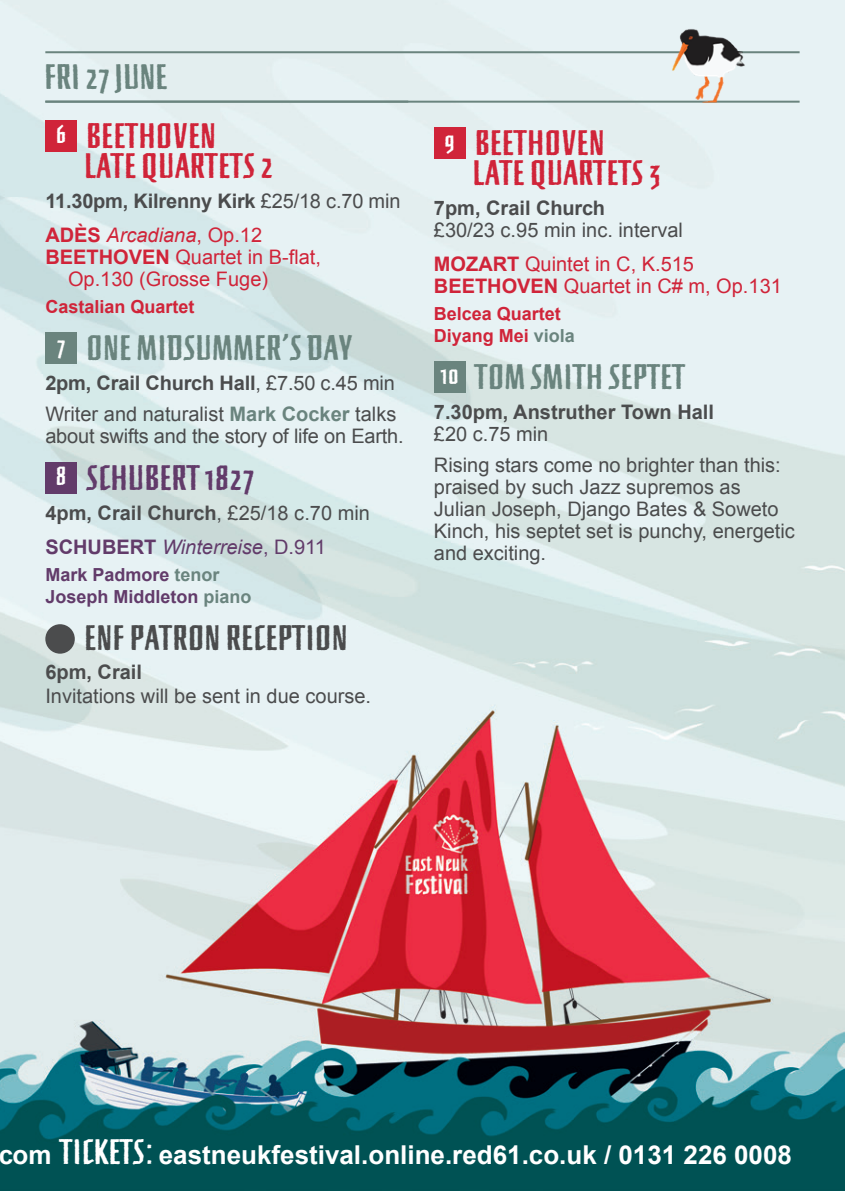
<style>
.page{position:relative;width:845px;height:1191px;background:#fff}
.page>*{position:absolute;margin:0;border:0;box-sizing:border-box;transform-origin:0 0}
.t1{font:700 32px/58.4px "Newberlin Rough OT";letter-spacing:.01em;color:#6a847e}
.t2{font:700 32px/30px "Newberlin Rough OT";letter-spacing:.01em;color:#d02439}
.t3{font:700 32px "Newberlin Rough OT";letter-spacing:.01em;color:#4b4c4d}
.t4{font:700 32px "Newberlin Rough OT";color:#623b6a}
.t5{font:700 26px "Arial";color:#fff}
.t6{font:20px/22px "Arial";color:#4b4c4d}
.t7{font:700 20px/33.4px "Arial";color:#4b4c4d}
.t8{font:20px/22px "Arial";color:#d02439}
.t9{font:700 18px/21.6px "Arial";color:#d02439}
.t10{font:700 18px/21.6px "Arial";color:#623b6a}
.s1{font-size:24px;color:#fff}
.s2{color:#d02439}
.s3{font-weight:400}
.s4{font-weight:400;font-style:italic;color:#d02439}
.s5{font-weight:400;color:#d02439}
.s6{font-weight:700}
.s7{font-weight:700;color:#6a847e}
.s8{color:#623b6a}
.s9{font-weight:400;font-style:italic;color:#623b6a}
.s10{font-weight:400;color:#623b6a}
.s11{color:#6a847e}
.s12{font-weight:700;color:#d02439}
.s13{font-family:"Newberlin Rough OT";font-size:32px}
</style>
<div class="page">
<img style="left:0;top:0;width:845px;height:1191px">
<hr style="left:45px;top:51px;width:754px;height:2px;background:#6a847e">
<div style="left:45px;top:120px;width:32px;height:32px;background:#d02439"></div>
<div style="left:45px;top:332px;width:32px;height:32px;background:#6a847e"></div>
<div style="left:45px;top:462px;width:32px;height:32px;background:#623b6a"></div>
<div style="left:45px;top:624px;width:30px;height:29px;background:#4b4c4d;border-radius:50%"></div>
<div style="left:434px;top:127px;width:31px;height:32px;background:#d02439"></div>
<div style="left:434px;top:361px;width:31px;height:31px;background:#6a847e"></div>
<hr style="left:45px;top:101px;width:754px;height:2px;background:#6a847e">
<img style="left:662px;top:12px;width:94px;height:96px">
<h1 class="t1" style="left:56px;top:48px;width:165px;text-indent:-11px">FRI 27 JUNE<br><span class="s1">6</span> <span class="s2">BEETHOVEN</span></h1>
<h1 class="t2" style="left:85px;top:150px;width:193px">LATE QUARTETS 2</h1>
<p class="t7" style="left:45px;top:185px;width:356px">11.30pm, Kilrenny Kirk <span class="s3">£25/18 c.70 min<br></span><span class="s2">ADÈS</span> <span class="s4">Arcadiana</span><span class="s5">, Op.12</span></p>
<p class="t8" style="left:68px;top:246px;width:254px;text-indent:-23px"><span class="s6">BEETHOVEN</span> Quartet in B-flat,<br>Op.130 (Grosse Fuge)</p>
<p class="t9" style="left:45px;top:296px;width:151px">Castalian Quartet</p>
<h1 class="t1" style="left:57px;top:318px;width:301px"><span class="s1">7</span> ONE MIDSUMMER’S DAY</h1>
<p class="t6" style="left:45px;top:368px;width:352px;line-height:30.4px"><span class="s6">2pm, Crail Church Hall</span>, £7.50 c.45 min<br>Writer and naturalist <span class="s7">Mark Cocker</span> talks</p>
<p class="t6" style="left:45px;top:425px;width:360px">about swifts and the story of life on Earth.</p>
<h1 class="t4" style="left:56px;top:458px;width:203px"><span class="s1">8</span> SCHUBERT 1827</h1>
<p class="t7" style="left:45px;top:497px;width:326px">4pm, Crail Church<span class="s3">, £25/18 c.70 min<br></span><span class="s8">SCHUBERT</span> <span class="s9">Winterreise</span><span class="s10">, D.911</span></p>
<p class="t10" style="left:45px;top:564px;width:208px">Mark Padmore <span class="s11">tenor<br></span>Joseph Middleton <span class="s11">piano</span></p>
<h1 class="t3" style="left:85px;top:618px;width:267px">ENF PATRON RECEPTION</h1>
<p class="t7" style="left:45px;top:656px;width:98px">6pm, Crail</p>
<p class="t6" style="left:45px;top:685px;width:327px">Invitations will be sent in due course.</p>
<h1 class="t2" style="left:473px;top:127px;width:192px;text-indent:-29px"><span class="s1">9</span> BEETHOVEN<br>LATE QUARTETS 3</h1>
<p class="t7" style="left:434px;top:192px;width:173px">7pm, Crail Church</p>
<p class="t6" style="left:434px;top:214px;width:262px;line-height:33.4px">£30/23 c.95 min inc. interval<br><span class="s12">MOZART</span> <span class="s2">Quintet in C, K.515</span></p>
<p class="t8" style="left:434px;top:275px;width:349px"><span class="s6">BEETHOVEN</span> Quartet in C# m, Op.131</p>
<p class="t9" style="left:434px;top:303px;width:143px">Belcea Quartet<br>Diyang Mei <span class="s11">viola</span></p>
<h1 class="t1" style="left:441px;top:347px;width:246px"><span class="s1">10</span> TOM SMITH SEPTET</h1>
<p class="t7" style="left:434px;top:396px;width:282px">7.30pm, Anstruther Town Hall</p>
<p class="t6" style="left:434px;top:419px;width:348px;line-height:30.4px">£20 c.75 min<br>Rising stars come no brighter than this:</p>
<p class="t6" style="left:434px;top:476px;width:362px">praised by such Jazz supremos as<br>Julian Joseph, Django Bates &amp; Soweto<br>Kinch, his septet set is punchy, energetic and exciting.</p>
<h2 class="t5" style="left:-2px;top:1138px;width:795px">com <span class="s13">TICKETS:</span> eastneukfestival.online.red61.co.uk / 0131 226 0008</h2>
</div>
